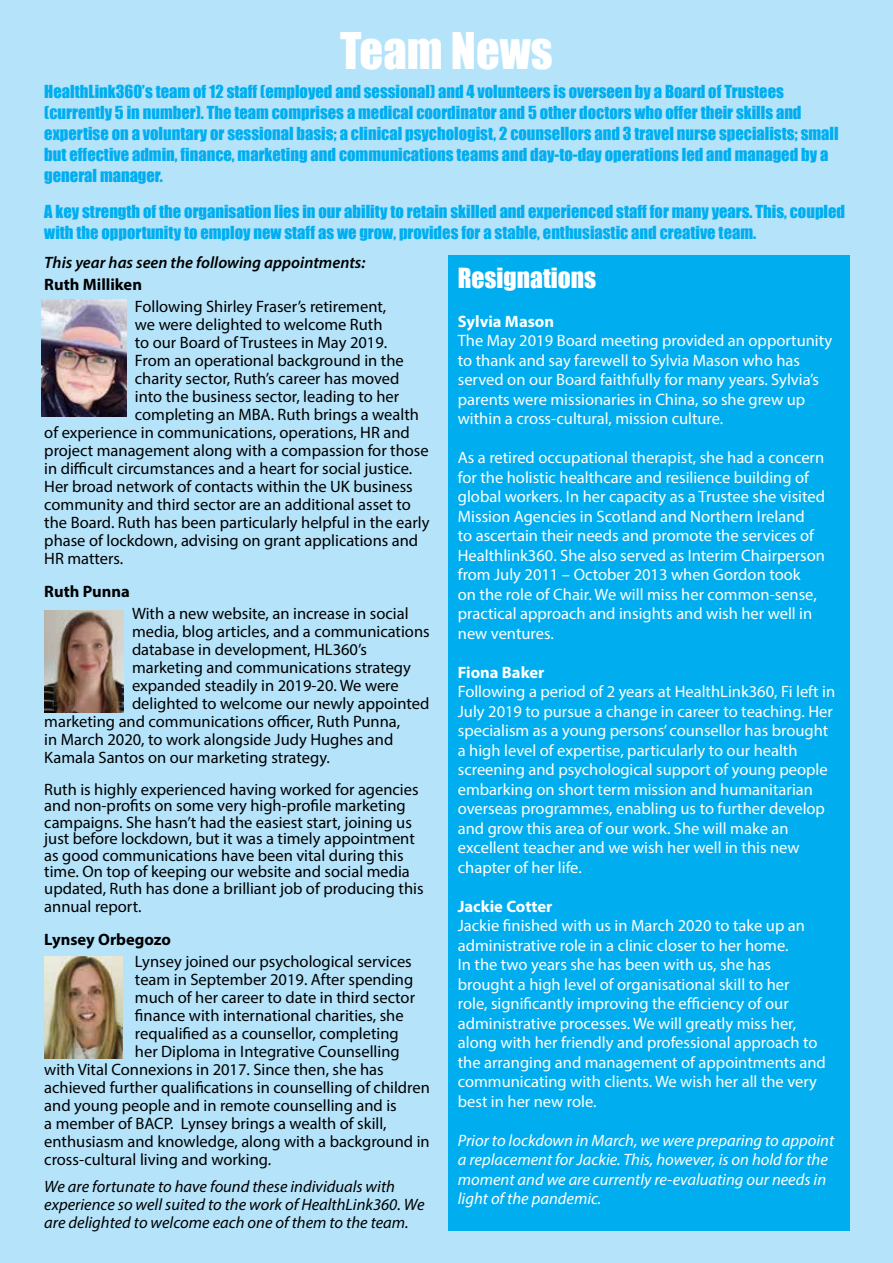
<style>
.page{position:relative;width:893px;height:1263px;background:#b4e3fa}
.page>*{position:absolute;margin:0;border:0;box-sizing:border-box;transform-origin:0 0}
.t1{font:46.5px "Impact";color:#fff}
.t2{font:25.5px "Impact";color:#fff}
.t3{font:16.5px/16.5px "Myriad Pro";color:#000}
.t4{font:16.5px/19.5px "Myriad Pro";color:#fff}
.t5{font:16.5px/21px "Impact";color:#00aeef}
.t6{font:italic 16.5px/19.5px "Myriad Pro";color:#fff}
.t7{font:italic 16.5px/18px "Myriad Pro";color:#000}
.t8{font:italic 600 16.5px "Myriad Pro";color:#000}
.t9{font:700 16.5px "Myriad Pro";color:#000}
.t10{font:700 16.5px "Myriad Pro";color:#fff}
</style>
<div class="page">
<div style="left:449px;top:255px;width:401px;height:976px;background:#00aeef"></div>
<img style="left:41px;top:300px;width:85px;height:117px">
<img style="left:44px;top:610px;width:79px;height:102px">
<img style="left:44px;top:957px;width:78px;height:102px">
<h1 class="t1" style="left:340px;top:14px;width:214px">Team News</h1>
<p class="t5" style="left:44px;top:81px;width:796px">HealthLink360’s team of 12 staff (employed and sessional) and 4 volunteers is overseen by a Board of Trustees (currently 5 in number). The team comprises a medical coordinator and 5 other doctors who offer their skills and expertise on a voluntary or sessional basis; a clinical psychologist, 2 counsellors and 3 travel nurse specialists; small but effective admin, finance, marketing and communications teams and day-to-day operations led and managed by a general manager.</p>
<p class="t5" style="left:44px;top:201px;width:802px">A key strength of the organisation lies in our ability to retain skilled and experienced staff for many years. This, coupled with the opportunity to employ new staff as we grow, provides for a stable, enthusiastic and creative team.</p>
<h2 class="t2" style="left:458px;top:258px;width:140px">Resignations</h2>
<p class="t10" style="left:458px;top:310px;width:98px">Sylvia Mason</p>
<p class="t4" style="left:458px;top:331px;width:376px">The May 2019 Board meeting provided an opportunity to thank and say farewell to Sylvia Mason who has served on our Board faithfully for many years. Sylvia’s parents were missionaries in China, so she grew up within a cross-cultural, mission culture.</p>
<p class="t4" style="left:458px;top:448px;width:369px">As a retired occupational therapist, she had a concern for the holistic healthcare and resilience building of global workers. In her capacity as a Trustee she visited Mission Agencies in Scotland and Northern Ireland<br>to ascertain their needs and promote the services of Healthlink360. She also served as Interim Chairperson from July 2011 – October 2013 when Gordon took<br>on the role of Chair. We will miss her common-sense, practical approach and insights and wish her well in new ventures.</p>
<p class="t10" style="left:458px;top:661px;width:88px">Fiona Baker</p>
<p class="t4" style="left:458px;top:682px;width:379px">Following a period of 2 years at HealthLink360, Fi left in July 2019 to pursue a change in career to teaching. Her specialism as a young persons’ counsellor has brought a high level of expertise, particularly to our health screening and psychological support of young people embarking on short term mission and humanitarian overseas programmes, enabling us to further develop and grow this area of our work. She will make an excellent teacher and we wish her well in this new chapter of her life.</p>
<p class="t10" style="left:458px;top:895px;width:96px">Jackie Cotter</p>
<p class="t4" style="left:458px;top:916px;width:369px">Jackie finished with us in March 2020 to take up an administrative role in a clinic closer to her home.<br>In the two years she has been with us, she has brought a high level of organisational skill to her<br>role, significantly improving the efficiency of our administrative processes. We will greatly miss her, along with her friendly and professional approach to the arranging and management of appointments and communicating with clients. We wish her all the very best in her new role.</p>
<p class="t6" style="left:458px;top:1130px;width:378px">Prior to lockdown in March, we were preparing to appoint a replacement for Jackie. This, however, is on hold for the moment and we are currently re-evaluating our needs in light of the pandemic.</p>
<p class="t8" style="left:44px;top:251px;width:323px">This year has seen the following appointments:</p>
<p class="t9" style="left:44px;top:273px;width:99px">Ruth Milliken</p>
<p class="t3" style="left:135px;top:298px;width:253px">Following Shirley Fraser’s retirement,</p>
<p class="t3" style="left:135px;top:316px;width:249px">we were delighted to welcome Ruth</p>
<p class="t3" style="left:135px;top:334px;width:254px">to our Board of Trustees in May 2019.</p>
<p class="t3" style="left:135px;top:352px;width:270px">From an operational background in the</p>
<p class="t3" style="left:135px;top:370px;width:266px">charity sector, Ruth’s career has moved</p>
<p class="t3" style="left:135px;top:388px;width:266px">into the business sector, leading to her</p>
<p class="t3" style="left:135px;top:406px;width:286px">completing an MBA. Ruth brings a wealth</p>
<p class="t3" style="left:44px;top:424px;width:367px">of experience in communications, operations, HR and</p>
<p class="t3" style="left:44px;top:442px;width:386px">project management along with a compassion for those</p>
<p class="t3" style="left:44px;top:460px;width:369px">in difficult circumstances and a heart for social justice.</p>
<p class="t3" style="left:44px;top:478px;width:370px">Her broad network of contacts within the UK business</p>
<p class="t3" style="left:44px;top:496px;width:368px">community and third sector are an additional asset to</p>
<p class="t3" style="left:44px;top:514px;width:387px">the Board. Ruth has been particularly helpful in the early</p>
<p class="t3" style="left:44px;top:532px;width:375px">phase of lockdown, advising on grant applications and</p>
<p class="t3" style="left:44px;top:550px;width:81px">HR matters.</p>
<p class="t9" style="left:44px;top:581px;width:87px">Ruth Punna</p>
<p class="t3" style="left:132px;top:605px;width:278px">With a new website, an increase in social</p>
<p class="t3" style="left:132px;top:623px;width:299px">media, blog articles, and a communications</p>
<p class="t3" style="left:132px;top:641px;width:236px">database in development, HL360’s</p>
<p class="t3" style="left:132px;top:659px;width:280px">marketing and communications strategy</p>
<p class="t3" style="left:132px;top:677px;width:268px">expanded steadily in 2019-20. We were</p>
<p class="t3" style="left:132px;top:695px;width:299px">delighted to welcome our newly appointed</p>
<p class="t3" style="left:44px;top:713px;width:358px">marketing and communications officer, Ruth Punna,</p>
<p class="t3" style="left:44px;top:731px;width:351px">in March 2020, to work alongside Judy Hughes and</p>
<p class="t3" style="left:44px;top:749px;width:287px">Kamala Santos on our marketing strategy.</p>
<p class="t3" style="left:44px;top:781px;width:381px">Ruth is highly experienced having worked for agencies and non-profits on some very high-profile marketing campaigns. She hasn’t had the easiest start, joining us just before lockdown, but it was a timely appointment as good communications have been vital during this time. On top of keeping our website and social media updated, Ruth has done a brilliant job of producing this</p>
<p class="t3" style="left:44px;top:898px;width:99px">annual report.</p>
<p class="t9" style="left:44px;top:928px;width:128px">Lynsey Orbegozo</p>
<p class="t3" style="left:135px;top:953px;width:278px">Lynsey joined our psychological services</p>
<p class="t3" style="left:135px;top:971px;width:280px">team in September 2019. After spending</p>
<p class="t3" style="left:135px;top:989px;width:282px">much of her career to date in third sector</p>
<p class="t3" style="left:135px;top:1007px;width:270px">finance with international charities, she</p>
<p class="t3" style="left:135px;top:1025px;width:265px">requalified as a counsellor, completing</p>
<p class="t3" style="left:135px;top:1043px;width:266px">her Diploma in Integrative Counselling</p>
<p class="t3" style="left:44px;top:1061px;width:341px">with Vital Connexions in 2017. Since then, she has</p>
<p class="t3" style="left:44px;top:1079px;width:387px">achieved further qualifications in counselling of children</p>
<p class="t3" style="left:44px;top:1097px;width:354px">and young people and in remote counselling and is</p>
<p class="t3" style="left:44px;top:1115px;width:344px">a member of BACP. Lynsey brings a wealth of skill,</p>
<p class="t3" style="left:44px;top:1133px;width:387px">enthusiasm and knowledge, along with a background in</p>
<p class="t3" style="left:44px;top:1151px;width:228px">cross-cultural living and working.</p>
<p class="t7" style="left:44px;top:1177px;width:382px">We are fortunate to have found these individuals with experience so well suited to the work of HealthLink360. We are delighted to welcome each one of them to the team.</p>
</div>
